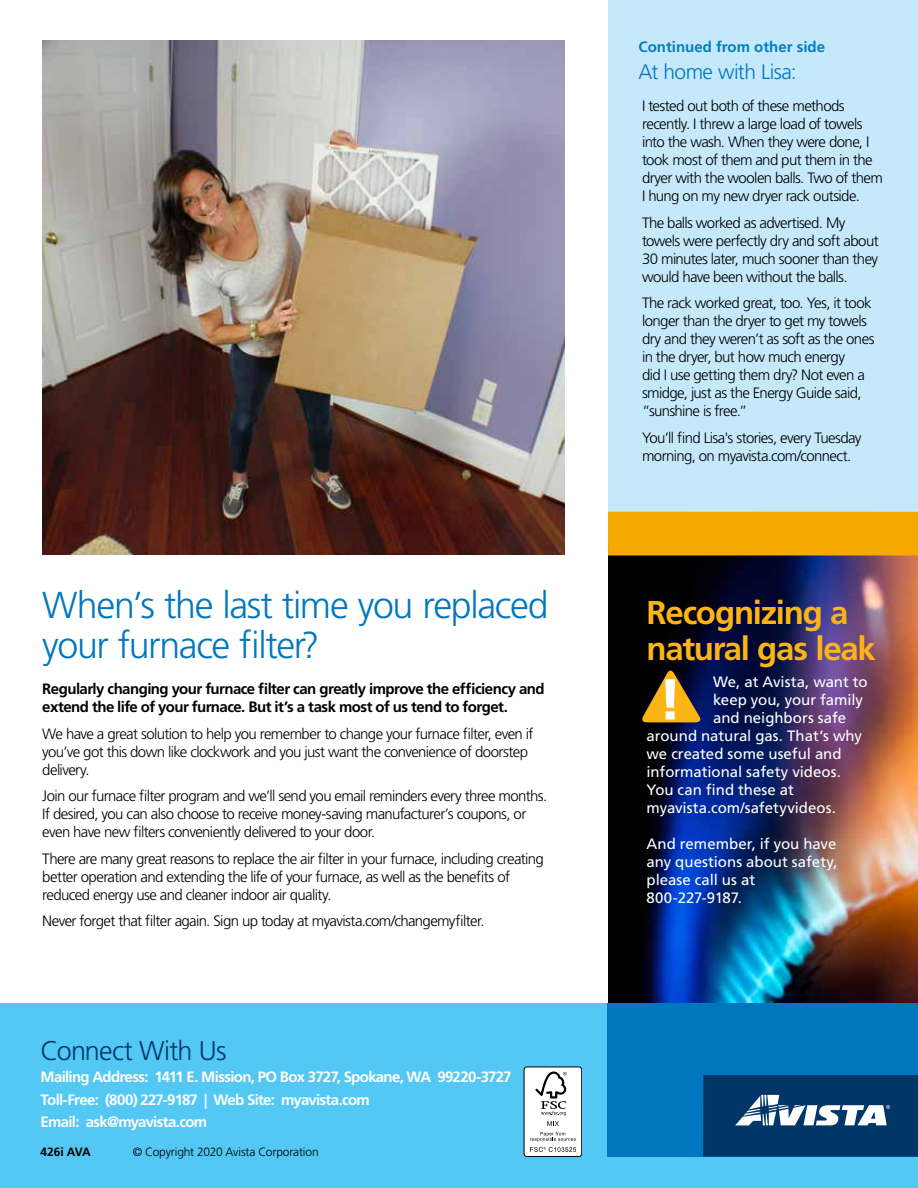
<style>
.page{position:relative;width:918px;height:1188px;background:#fff}
.page>*{position:absolute;margin:0;border:0;box-sizing:border-box;transform-origin:0 0}
.t1{font:700 57.75px "Frutiger LT Std";color:#fff;scale:1.11 1}
.t2{font:300 37.5px/40.5px "Frutiger LT Std";letter-spacing:-.035em;color:#0077be}
.t3{font:700 33px/36px "Frutiger LT Std";letter-spacing:-.04em;color:#fcb515}
.t4{font:300 27px "Frutiger LT Std";letter-spacing:-.03em;color:#003768}
.t5{font:300 21px "Frutiger LT Std";letter-spacing:-.03em;color:#0077be}
.t6{font:300 15px/18px "Frutiger LT Std";letter-spacing:-.04em;color:#000}
.t7{font:15px/18px "Frutiger LT Std";color:#fff}
.t8{font:700 15px/18px "Frutiger LT Std";letter-spacing:-.035em;color:#000}
.t9{font:700 15px/22.5px "Frutiger LT Std";letter-spacing:-.045em;color:#fff}
.t10{font:700 15px "Frutiger LT Std";color:#007dc3}
.t11{font:300 12px "Frutiger LT Std";letter-spacing:-.015em;color:#000}
.t12{font:700 12px "Frutiger LT Std";letter-spacing:-.01em;color:#000}
</style>
<div class="page">
<img style="left:608px;top:556px;width:310px;height:447px">
<div style="left:608px;top:0;width:310px;height:512px;background:#c5e9fb"></div>
<div style="left:0;top:1003px;width:918px;height:185px;background:#53c8f4"></div>
<div style="left:608px;top:1003px;width:310px;height:154px;background:#0077be"></div>
<div style="left:524px;top:1067px;width:58px;height:90px;background:#fff;border-radius:3px"></div>
<div style="left:524px;top:1067px;width:58px;height:90px;border:1px solid #000;border-radius:3px"></div>
<svg style="left:535px;top:1072px;width:32px;height:54px"></svg>
<svg style="left:530px;top:1132px;width:46px;height:20px"></svg>
<svg style="left:640px;top:667px;width:63px;height:55px"></svg>
<div style="left:703px;top:1075px;width:215px;height:82px;background:#003768"></div>
<svg style="left:735px;top:1095px;width:155px;height:30px"></svg>
<div style="left:608px;top:512px;width:310px;height:44px;background:#f5a800"></div>
<img style="left:43px;top:40px;width:522px;height:514px">
<h2 class="t2" style="left:42px;top:585px;width:508px">When’s the last time you replaced your furnace filter?</h2>
<p class="t8" style="left:42px;top:680px;width:504px">Regularly changing your furnace filter can greatly improve the efficiency and extend the life of your furnace. But it’s a task most of us tend to forget.</p>
<p class="t6" style="left:42px;top:725px;width:493px">We have a great solution to help you remember to change your furnace filter, even if you’ve got this down like clockwork and you just want the convenience of doorstep delivery.</p>
<p class="t6" style="left:42px;top:787px;width:506px">Join our furnace filter program and we’ll send you email reminders every three months.<br>If desired, you can also choose to receive money-saving manufacturer’s coupons, or even have new filters conveniently delivered to your door.</p>
<p class="t6" style="left:42px;top:850px;width:503px">There are many great reasons to replace the air filter in your furnace, including creating better operation and extending the life of your furnace, as well as the benefits of reduced energy use and cleaner indoor air quality.</p>
<p class="t6" style="left:42px;top:912px;width:444px">Never forget that filter again. Sign up today at myavista.com/changemyfilter.</p>
<h3 class="t4" style="left:41px;top:1035px;width:187px">Connect With Us</h3>
<p class="t9" style="left:41px;top:1066px;width:472px">Mailing Address: 1411 E. Mission, PO Box 3727, Spokane, WA 99220-3727<br>Toll-Free: (800) 227-9187 | Web Site: myavista.com<br>Email: ask@myavista.com</p>
<p class="t12" style="left:40px;top:1144px;width:52px">426i AVA</p>
<p class="t11" style="left:133px;top:1145px;width:187px">© Copyright 2020 Avista Corporation</p>
<p class="t10" style="left:639px;top:38px;width:188px">Continued from other side</p>
<h3 class="t5" style="left:639px;top:60px;width:160px">At home with Lisa:</h3>
<p class="t6" style="left:642px;top:97px;width:242px">I tested out both of these methods recently. I threw a large load of towels into the wash. When they were done, I took most of them and put them in the dryer with the woolen balls. Two of them I hung on my new dryer rack outside.</p>
<p class="t6" style="left:642px;top:214px;width:238px">The balls worked as advertised. My towels were perfectly dry and soft about 30 minutes later, much sooner than they would have been without the balls.</p>
<p class="t6" style="left:642px;top:294px;width:234px">The rack worked great, too. Yes, it took longer than the dryer to get my towels dry and they weren’t as soft as the ones in the dryer, but how much energy<br>did I use getting them dry? Not even a smidge, just as the Energy Guide said, “sunshine is free.”</p>
<p class="t6" style="left:642px;top:429px;width:221px">You’ll find Lisa's stories, every Tuesday morning, on myavista.com/connect.</p>
<h3 class="t3" style="left:647px;top:595px;width:231px">Recognizing a natural gas leak</h3>
<p class="t7" style="left:713px;top:673px;width:156px">We, at Avista, want to</p>
<p class="t7" style="left:713px;top:691px;width:151px">keep you, your family</p>
<p class="t7" style="left:713px;top:709px;width:135px">and neighbors safe</p>
<p class="t7" style="left:647px;top:727px;width:217px">around natural gas. That’s why</p>
<p class="t7" style="left:647px;top:745px;width:197px">we created some useful and</p>
<p class="t7" style="left:647px;top:763px;width:196px">informational safety videos.</p>
<p class="t7" style="left:647px;top:781px;width:149px">You can find these at</p>
<p class="t7" style="left:647px;top:799px;width:191px">myavista.com/safetyvideos.</p>
<p class="t7" style="left:647px;top:835px;width:193px">And remember, if you have any questions about safety, please call us at<br>800-227-9187.</p>
<h1 class="t1" style="left:658px;top:666px;width:24px">!</h1>
</div>
